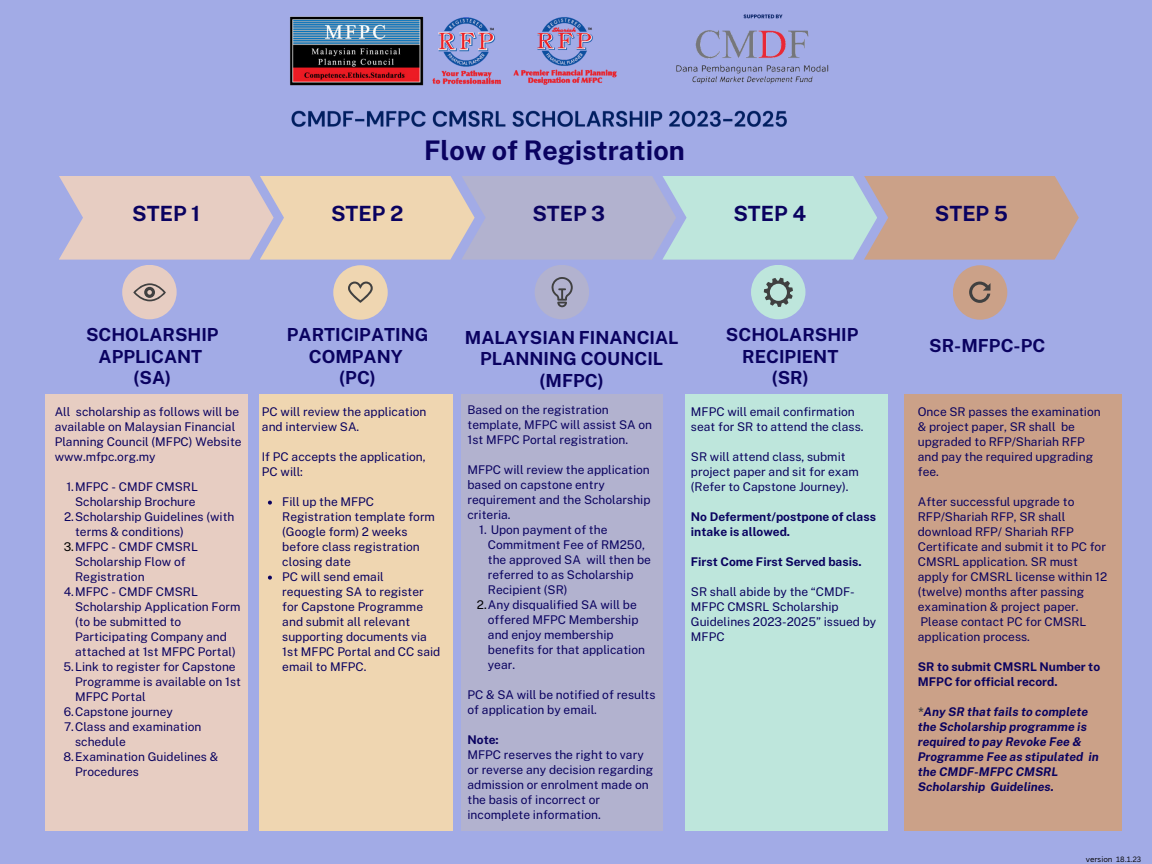
<style>
.page{position:relative;width:1152px;height:864px;background:#a2abe6}
.page>*{position:absolute;margin:0;border:0;box-sizing:border-box;transform-origin:0 0}
.t1{font:700 27px "Public Sans";color:#0a0260}
.t2{font:700 21px "Public Sans";color:#0a0260}
.t3{font:700 18px/21.3px "Public Sans";color:#0a0260;text-align:center}
.t4{font:12px/15px "Public Sans";color:#0a0260}
.t5{font:italic 700 12px/15px "Public Sans";color:#0a0260}
.t6{font:700 12px/15px "Public Sans";color:#0a0260}
.t7{font:7.5px "Canva Sans";color:#000}
.s1{color:#000}
.s2{color:#404040}
</style>
<div class="page">
<svg style="left:59px;top:176px;width:1020px;height:84px;background:#cdc3bd"></svg>
<div style="left:535px;top:265px;width:54px;height:54px;background:#b2b2cf;border-radius:50%"></div>
<div style="left:751px;top:265px;width:54px;height:54px;background:#bee6dc;border-radius:50%"></div>
<div style="left:333px;top:265px;width:55px;height:55px;background:#efd6b1;border-radius:50%"></div>
<div style="left:122px;top:265px;width:55px;height:54px;background:#e7cdc2;border-radius:50%"></div>
<div style="left:953px;top:265px;width:54px;height:55px;background:#cba188;border-radius:50%"></div>
<svg style="left:133px;top:283px;width:33px;height:18px"></svg>
<svg style="left:969px;top:282px;width:22px;height:21px"></svg>
<svg style="left:764px;top:278px;width:29px;height:29px"></svg>
<svg style="left:348px;top:282px;width:25px;height:21px"></svg>
<svg style="left:551px;top:277px;width:22px;height:30px"></svg>
<div style="left:45px;top:394px;width:202px;height:437px;background:#e7cdc2"></div>
<div style="left:260px;top:394px;width:193px;height:437px;background:#efd6b1"></div>
<div style="left:461px;top:394px;width:201px;height:437px;background:#b2b2cf"></div>
<div style="left:685px;top:394px;width:202px;height:437px;background:#bee6dc"></div>
<div style="left:904px;top:394px;width:218px;height:437px;background:#cba188"></div>
<img style="left:290px;top:14px;width:539px;height:113px">
<svg style="left:268px;top:501px;width:4px;height:4px"></svg>
<svg style="left:268px;top:576px;width:4px;height:4px"></svg>
<h1 class="t1" style="left:424px;top:134px;width:262px">Flow of Registration</h1>
<h2 class="t2" style="left:132px;top:201px;width:69px">STEP 1</h2>
<h2 class="t2" style="left:331px;top:201px;width:74px">STEP 2</h2>
<h2 class="t2" style="left:532px;top:201px;width:74px">STEP 3</h2>
<h2 class="t2" style="left:733px;top:201px;width:74px">STEP 4</h2>
<h2 class="t2" style="left:935px;top:201px;width:75px">STEP 5</h2>
<h3 class="t3" style="left:86px;top:324px;width:134px">SCHOLARSHIP<br>APPLICANT (SA)</h3>
<h3 class="t3" style="left:287px;top:324px;width:143px">PARTICIPATING<br>COMPANY<br>(PC)</h3>
<h3 class="t3" style="left:465px;top:327px;width:215px">MALAYSIAN FINANCIAL<br>PLANNING COUNCIL (MFPC)</h3>
<h3 class="t3" style="left:726px;top:324px;width:134px">SCHOLARSHIP<br>RECIPIENT (SR)</h3>
<h3 class="t3" style="left:929px;top:335px;width:118px">SR-MFPC-PC</h3>
<p class="t4" style="left:55px;top:404px;width:188px">All scholarship as follows will be available on Malaysian Financial<br>Planning Council (MFPC) Website www.mfpc.org.my</p>
<p class="t4" style="left:66px;top:479px;width:133px">1.MFPC - CMDF CMSRL</p>
<p class="t4" style="left:75px;top:494px;width:122px">Scholarship Brochure</p>
<p class="t4" style="left:64px;top:509px;width:172px">2.Scholarship Guidelines (with</p>
<p class="t4" style="left:75px;top:524px;width:110px">terms &amp; conditions)</p>
<p class="t4" style="left:64px;top:539px;width:136px"><span class="s1">3.</span>MFPC - CMDF CMSRL</p>
<p class="t4" style="left:75px;top:554px;width:112px">Scholarship Flow of</p>
<p class="t4" style="left:75px;top:569px;width:71px">Registration</p>
<p class="t4" style="left:64px;top:584px;width:136px">4.MFPC - CMDF CMSRL</p>
<p class="t4" style="left:75px;top:599px;width:167px">Scholarship Application Form</p>
<p class="t4" style="left:75px;top:614px;width:108px">(to be submitted to</p>
<p class="t4" style="left:75px;top:629px;width:153px">Participating Company and</p>
<p class="t4" style="left:75px;top:644px;width:162px">attached at 1st MFPC Portal)</p>
<p class="t4" style="left:64px;top:659px;width:174px">5.Link to register for Capstone</p>
<p class="t4" style="left:75px;top:674px;width:167px">Programme is available on 1st</p>
<p class="t4" style="left:75px;top:689px;width:72px">MFPC Portal</p>
<p class="t4" style="left:64px;top:704px;width:111px">6.Capstone journey</p>
<p class="t4" style="left:64px;top:719px;width:139px">7.Class and examination</p>
<p class="t4" style="left:75px;top:734px;width:52px">schedule</p>
<p class="t4" style="left:63px;top:749px;width:156px">8.Examination Guidelines &amp;</p>
<p class="t4" style="left:75px;top:764px;width:65px">Procedures</p>
<p class="t4" style="left:262px;top:404px;width:166px">PC will review the application and interview SA.</p>
<p class="t4" style="left:262px;top:449px;width:165px">If PC accepts the application,<br>PC will:</p>
<p class="t4" style="left:282px;top:494px;width:160px">Fill up the MFPC<br>Registration template form (Google form) 2 weeks before class registration closing date<br>PC will send email requesting SA to register for Capstone Programme and submit all relevant supporting documents via<br>1st MFPC Portal and CC said email to MFPC.</p>
<p class="t4" style="left:468px;top:402px;width:186px">Based on the registration template, MFPC will assist SA on<br>1st MFPC Portal registration.</p>
<p class="t4" style="left:468px;top:462px;width:185px">MFPC will review the application based on capstone entry requirement and the Scholarship criteria.</p>
<p class="t4" style="left:479px;top:522px;width:130px">1. Upon payment of the</p>
<p class="t4" style="left:488px;top:537px;width:159px">Commitment Fee of RM250,</p>
<p class="t4" style="left:488px;top:552px;width:165px">the approved SA will then be</p>
<p class="t4" style="left:488px;top:567px;width:147px">referred to as Scholarship</p>
<p class="t4" style="left:488px;top:582px;width:81px">Recipient (SR)</p>
<p class="t4" style="left:477px;top:597px;width:161px"><span class="s1">2.</span>Any disqualified SA will be</p>
<p class="t4" style="left:488px;top:612px;width:152px">offered MFPC Membership</p>
<p class="t4" style="left:488px;top:627px;width:127px">and enjoy membership</p>
<p class="t4" style="left:488px;top:642px;width:159px">benefits for that application</p>
<p class="t4" style="left:488px;top:657px;width:29px">year.</p>
<p class="t4" style="left:468px;top:687px;width:190px">PC &amp; SA will be notified of results of application by email.</p>
<p class="t6" style="left:468px;top:732px;width:33px">Note:</p>
<p class="t4" style="left:468px;top:747px;width:187px">MFPC reserves the right to vary or reverse any decision regarding admission or enrolment made on the basis of incorrect or incomplete information.</p>
<p class="t4" style="left:691px;top:404px;width:174px">MFPC will email confirmation seat for SR to attend the class.</p>
<p class="t4" style="left:691px;top:449px;width:169px">SR will attend class, submit project paper and sit for exam (Refer to Capstone Journey).</p>
<p class="t6" style="left:691px;top:509px;width:187px">No Deferment/postpone of class intake is allowed.</p>
<p class="t6" style="left:691px;top:554px;width:172px">First Come First Served basis.</p>
<p class="t4" style="left:691px;top:584px;width:187px">SR shall abide by the “CMDF-<br>MFPC CMSRL Scholarship<br>Guidelines 2023-2025” issued by<br>MFPC</p>
<p class="t4" style="left:918px;top:404px;width:184px">Once SR passes the examination &amp; project paper, SR shall be upgraded to RFP/Shariah RFP and pay the required upgrading fee.</p>
<p class="t4" style="left:918px;top:494px;width:191px">After successful upgrade to<br>RFP/Shariah RFP, SR shall download RFP/ Shariah RFP<br>Certificate and submit it to PC for<br>CMSRL application. SR must apply for CMSRL license within 12 (twelve) months after passing examination &amp; project paper.<br>Please contact PC for CMSRL application process.</p>
<p class="t6" style="left:918px;top:659px;width:184px">SR to submit CMSRL Number to<br>MFPC for official record.</p>
<p class="t5" style="left:918px;top:704px;width:182px"><span class="s2">*</span>Any SR that fails to complete the Scholarship programme is required to pay Revoke Fee &amp;<br>Programme Fee as stipulated in the CMDF-MFPC CMSRL<br>Scholarship Guidelines.</p>
<p class="t7" style="left:1086px;top:854px;width:57px">version 18.1.23</p>
</div>
